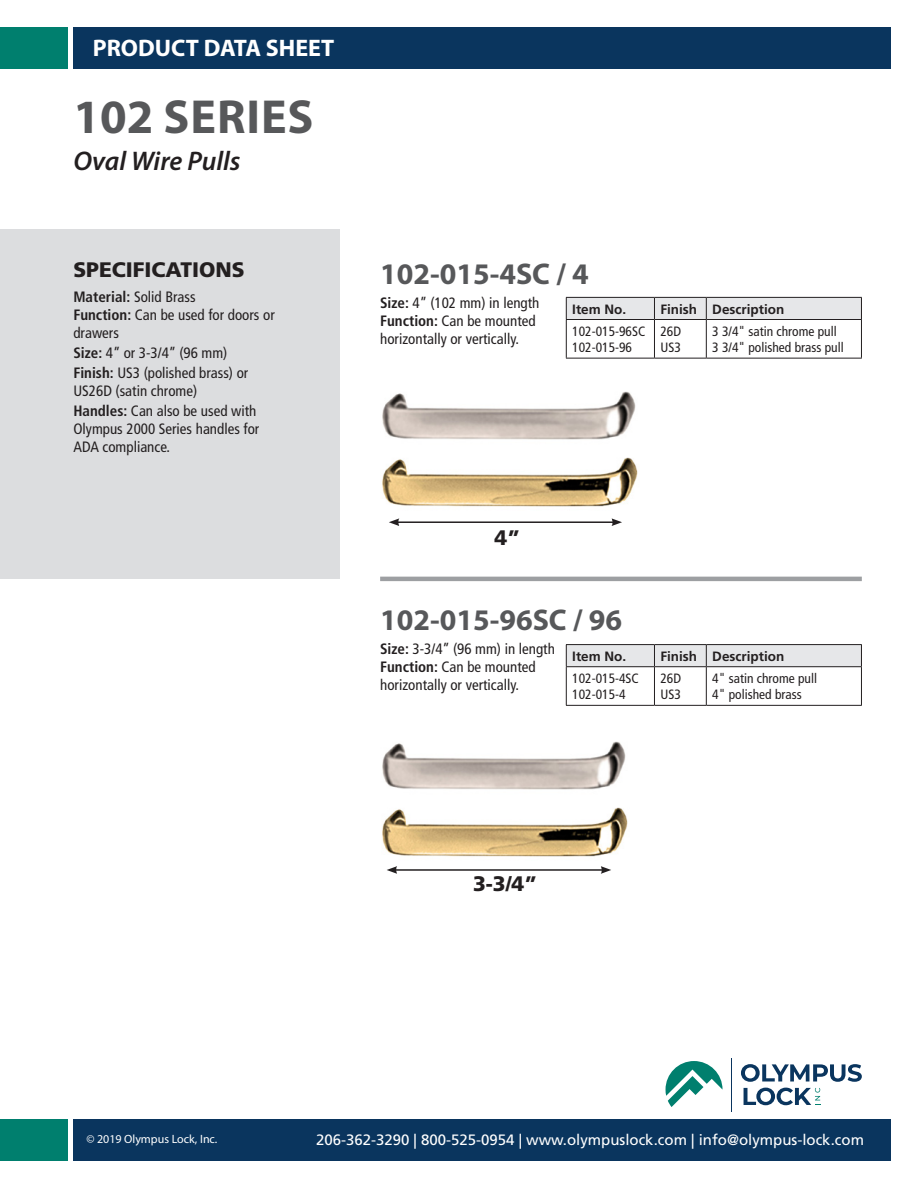
<style>
.page{position:relative;width:918px;height:1188px;background:#fff}
.page>*{position:absolute;margin:0;border:0;box-sizing:border-box;transform-origin:0 0}
.t1{font:700 48px "Myriad Pro";letter-spacing:.02em;color:#57585a}
.t2{font:700 30px "Myriad Pro";color:#57585a}
.t3{font:italic 600 27px "Myriad Pro";color:#231f20}
.t4{font:700 24px "Myriad Pro";color:#fff}
.t5{font:900 21px "Frutiger LT Std";color:#231f20}
.t6{font:condensed 15px/18px "Frutiger LT Std";color:#231f20}
.t7{font:15px "Frutiger LT Std";color:#fff}
.t8{font:condensed 13.5px "Frutiger LT Std";color:#231f20}
.t9{font:700 13.5px "Frutiger LT Std";color:#231f20}
.t10{font:12px "Myriad Pro";color:#fff}
.s1{font-weight:700}
</style>
<div class="page">
<div style="left:73px;top:27px;width:818px;height:41px;background:#0a355e"></div>
<div style="left:0;top:27px;width:68px;height:41px;background:#007f6e"></div>
<div style="left:73px;top:1120px;width:818px;height:41px;background:#0a355e"></div>
<div style="left:0;top:229px;width:339px;height:350px;background:#dcdddf"></div>
<div style="left:0;top:1120px;width:68px;height:41px;background:#007f6e"></div>
<img style="left:382px;top:807px;width:246px;height:50px">
<div style="left:566px;top:297px;width:296px;height:22px;background:#e6e7e9"></div>
<hr style="left:566px;top:319px;width:88px;height:1px;background:#231f20">
<hr style="left:566px;top:320px;width:1px;height:38px;background:#231f20">
<hr style="left:654px;top:319px;width:52px;height:1px;background:#231f20">
<hr style="left:654px;top:320px;width:1px;height:38px;background:#231f20">
<hr style="left:706px;top:319px;width:156px;height:1px;background:#231f20">
<hr style="left:706px;top:320px;width:1px;height:38px;background:#231f20">
<hr style="left:861px;top:320px;width:1px;height:38px;background:#231f20">
<hr style="left:566px;top:358px;width:88px;height:1px;background:#231f20">
<hr style="left:654px;top:358px;width:52px;height:1px;background:#231f20">
<hr style="left:706px;top:358px;width:156px;height:1px;background:#231f20">
<img style="left:382px;top:741px;width:244px;height:49px">
<hr style="left:395px;top:869px;width:208px;height:2px;background:#231f20">
<svg style="left:387px;top:866px;width:10px;height:8px"></svg>
<svg style="left:601px;top:866px;width:10px;height:8px"></svg>
<img style="left:382px;top:457px;width:256px;height:50px">
<img style="left:382px;top:391px;width:254px;height:49px">
<hr style="left:397px;top:521px;width:217px;height:2px;background:#231f20">
<svg style="left:389px;top:518px;width:10px;height:8px"></svg>
<svg style="left:612px;top:518px;width:10px;height:8px"></svg>
<hr style="left:566px;top:644px;width:88px;height:1px;background:#231f20">
<hr style="left:654px;top:644px;width:52px;height:1px;background:#231f20">
<hr style="left:706px;top:644px;width:156px;height:1px;background:#231f20">
<div style="left:566px;top:645px;width:296px;height:21px;background:#e6e7e9"></div>
<hr style="left:566px;top:666px;width:88px;height:1px;background:#231f20">
<hr style="left:566px;top:667px;width:1px;height:38px;background:#231f20">
<hr style="left:654px;top:666px;width:52px;height:1px;background:#231f20">
<hr style="left:654px;top:667px;width:1px;height:38px;background:#231f20">
<hr style="left:706px;top:666px;width:156px;height:1px;background:#231f20">
<hr style="left:706px;top:667px;width:1px;height:38px;background:#231f20">
<hr style="left:861px;top:667px;width:1px;height:38px;background:#231f20">
<hr style="left:566px;top:705px;width:88px;height:1px;background:#231f20">
<hr style="left:654px;top:705px;width:52px;height:1px;background:#231f20">
<hr style="left:706px;top:705px;width:156px;height:1px;background:#231f20">
<hr style="left:380px;top:577px;width:482px;height:4px;background:#9d9fa2">
<svg style="left:741px;top:1064px;width:121px;height:18px"></svg>
<svg style="left:744px;top:1088px;width:76px;height:17px"></svg>
<hr style="left:731px;top:1058px;width:1px;height:54px;background:#0a355e">
<svg style="left:666px;top:1061px;width:57px;height:46px"></svg>
<p class="t4" style="left:93px;top:33px;width:243px">PRODUCT DATA SHEET</p>
<p class="t1" style="left:73px;top:86px;width:242px">102 SERIES</p>
<p class="t3" style="left:73px;top:144px;width:169px">Oval Wire Pulls</p>
<p class="t5" style="left:73px;top:257px;width:173px">SPECIFICATIONS</p>
<p class="t6" style="left:73px;top:287px;width:124px"><span class="s1">Material:</span> Solid Brass</p>
<p class="t6" style="left:73px;top:305px;width:203px"><span class="s1">Function:</span> Can be used for doors or drawers</p>
<p class="t6" style="left:73px;top:344px;width:155px"><span class="s1">Size:</span> 4” or 3-3/4” (96 mm)</p>
<p class="t6" style="left:73px;top:364px;width:176px"><span class="s1">Finish:</span> US3 (polished brass) or<br>US26D (satin chrome)</p>
<p class="t6" style="left:73px;top:402px;width:187px"><span class="s1">Handles:</span> Can also be used with<br>Olympus 2000 Series handles for<br>ADA compliance.</p>
<p class="t2" style="left:380px;top:254px;width:210px">102-015-4SC / 4</p>
<p class="t6" style="left:380px;top:294px;width:161px"><span class="s1">Size:</span> 4” (102 mm) in length</p>
<p class="t6" style="left:380px;top:312px;width:157px"><span class="s1">Function:</span> Can be mounted horizontally or vertically.</p>
<p class="t9" style="left:572px;top:301px;width:56px">Item No.</p>
<p class="t9" style="left:660px;top:301px;width:38px">Finish</p>
<p class="t9" style="left:712px;top:301px;width:73px">Description</p>
<p class="t8" style="left:572px;top:323px;width:75px">102-015-96SC</p>
<p class="t8" style="left:572px;top:340px;width:61px">102-015-96</p>
<p class="t8" style="left:712px;top:323px;width:126px">3 3/4" satin chrome pull</p>
<p class="t8" style="left:712px;top:340px;width:133px">3 3/4" polished brass pull</p>
<p class="t8" style="left:660px;top:323px;width:22px">26D</p>
<p class="t8" style="left:660px;top:340px;width:22px">US3</p>
<p class="t5" style="left:495px;top:525px;width:27px">4”</p>
<p class="t2" style="left:380px;top:600px;width:243px">102-015-96SC / 96</p>
<p class="t6" style="left:380px;top:640px;width:176px"><span class="s1">Size:</span> 3-3/4” (96 mm) in length</p>
<p class="t6" style="left:380px;top:658px;width:157px"><span class="s1">Function:</span> Can be mounted horizontally or vertically.</p>
<p class="t9" style="left:572px;top:648px;width:56px">Item No.</p>
<p class="t9" style="left:660px;top:648px;width:38px">Finish</p>
<p class="t9" style="left:712px;top:648px;width:73px">Description</p>
<p class="t8" style="left:572px;top:670px;width:68px">102-015-4SC</p>
<p class="t8" style="left:572px;top:687px;width:55px">102-015-4</p>
<p class="t8" style="left:712px;top:670px;width:106px">4" satin chrome pull</p>
<p class="t8" style="left:712px;top:687px;width:91px">4" polished brass</p>
<p class="t8" style="left:660px;top:670px;width:22px">26D</p>
<p class="t8" style="left:660px;top:687px;width:22px">US3</p>
<p class="t5" style="left:473px;top:871px;width:66px">3-3/4”</p>
<p class="t10" style="left:86px;top:1132px;width:133px">© 2019 Olympus Lock, Inc.</p>
<p class="t7" style="left:316px;top:1131px;width:549px">206-362-3290 | 800-525-0954 | www.olympuslock.com | info@olympus-lock.com</p>
</div>
